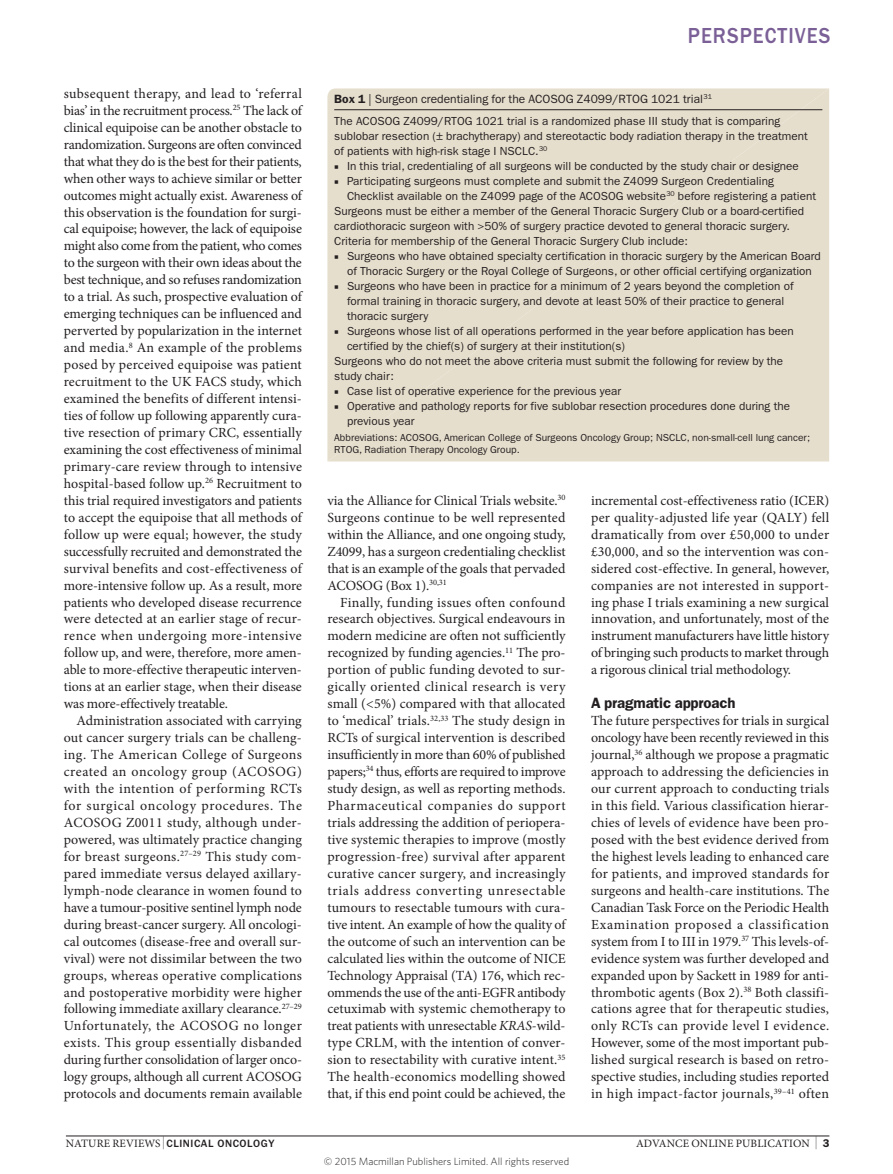
<style>
.page{position:relative;width:893px;height:1174px;background:#fff}
.page>*{position:absolute;margin:0;border:0;box-sizing:border-box;transform-origin:0 0}
.t1{font:500 22.5px "ITC Franklin Gothic Std";letter-spacing:.05em;color:#7b6097;scale:.9 1}
.Head_1{font:600 15px "ITC Franklin Gothic Std";letter-spacing:-.01em;color:#231f20}
.Body_text{font:13.95px/17px "Minion Pro";letter-spacing:-.005em;color:#231f20;text-align:justify}
.Body_first{font:13.95px/17px "Minion Pro";letter-spacing:.02em;color:#231f20;text-align:justify}
.Box_title{font:12px "ITC Franklin Gothic Std";color:#231f20}
.Box_body_first{font:11.7px/15px "ITC Franklin Gothic Std";color:#231f20}
.t2{font:11.25px "Minion Pro";letter-spacing:.01em;color:#231f20}
.t3{font:500 10.95px "ITC Franklin Gothic Std";letter-spacing:.05em;color:#231f20}
.t4{font:300 10.5px "Whitney";color:#231f20}
.Box_footnote{font:10.2px/12.3px "ITC Franklin Gothic Std";color:#231f20}
.s1{font-weight:600}
.s2{font-family:"Minion Pro"}
.s3{font-style:italic}
.s4{font-family:"Minion Pro";font-weight:400;font-size:11.25px}
.s5{font-family:"Minion Pro";font-weight:400;font-size:12.9px}
.s6{font-size:12.9px}
.s7{font-family:"ITC Franklin Gothic Std";font-weight:600}
</style>
<div class="page">
<hr style="left:66px;top:1135px;width:763px;height:1px;background:#231f20">
<div style="left:327px;top:88px;width:502px;height:373px;background:#e6decd"></div>
<hr style="left:334px;top:109px;width:488px;height:1px;background:#231f20">
<p class="Body_text" style="left:64px;top:85px;width:240px">subsequent therapy, and lead to ‘referral bias’ in the recruitment process.<sup>25</sup> The lack of clinical equipoise can be another obstacle to randomization. Surgeons are often convinced that what they do is the best for their patients, when other ways to achieve similar or better outcomes might actually exist. Awareness of this observation is the foundation for surgi&shy;cal equipoise; however, the lack of equipoise might also come from the patient, who comes to the surgeon with their own ideas about the best technique, and so refuses randomization to a trial. As such, prospective evaluation of emerging techniques can be influenced and perverted by popularization in the internet and media.<sup>8</sup> An example of the problems posed by perceived equipoise was patient recruitment to the UK FACS study, which examined the benefits of different intensi&shy;ties of follow up following apparently cura&shy;tive resection of primary CRC, essentially examining the cost effectiveness of minimal primary-care review through to intensive hospital-based follow up.<sup>26</sup> Recruitment to this trial required investigators and patients to accept the equipoise that all methods of follow up were equal; however, the study successfully recruited and demonstrated the survival benefits and cost-effectiveness of more-intensive follow up. As a result, more patients who developed disease recurrence were detected at an earlier stage of recur&shy;rence when undergoing more-intensive follow up, and were, therefore, more amen&shy;able to more-effective therapeutic interven&shy;tions at an earlier stage, when their disease was more‑effectively treatable.</p>
<p class="Body_text" style="left:64px;top:712px;width:240px;text-indent:13px">Administration associated with carrying out cancer surgery trials can be challeng&shy;ing. The American College of Surgeons created an oncology group (ACOSOG) with the intention of performing RCTs for surgical oncology procedures. The ACOSOG Z0011 study, although under&shy;powered, was ultimately practice changing for breast surgeons.<sup>27–29</sup> This study com&shy;pared immediate versus delayed axillary&shy;lymph-node clearance in women found to have a tumour-positive sentinel lymph node during breast-cancer surgery. All oncologi&shy;cal outcomes (disease-free and overall sur&shy;vival) were not dissimilar between the two groups, whereas operative complications and postoperative morbidity were higher following immediate axillary clearance.<sup>27–29<br></sup>Unfortunately, the ACOSOG no longer exists. This group essentially disbanded during further consolidation of larger onco&shy;logy groups, although all current ACOSOG protocols and documents remain available</p>
<h1 class="t1" style="left:688px;top:22px;width:160px">PERSPECTIVES</h1>
<p class="Box_title" style="left:334px;top:92px;width:379px"><span class="s1">Box 1</span> | Surgeon credentialing for the ACOSOG Z4099/RTOG 1021 trial<sup>31</sup></p>
<p class="Box_body_first" style="left:334px;top:113px;width:475px">The ACOSOG Z4099/RTOG 1021 trial is a randomized phase III study that is comparing sublobar resection (± brachytherapy) and stereotactic body radiation therapy in the treatment of patients with high-risk stage I NSCLC.<sup>30</sup></p>
<p class="Box_body_first" style="left:334px;top:158px;width:466px"><span class="s2">■</span> In this trial, credentialing of all surgeons will be conducted by the study chair or designee</p>
<p class="Box_body_first" style="left:347px;top:173px;width:471px;text-indent:-13px"><span class="s2">■</span> Participating surgeons must complete and submit the Z4099 Surgeon Credentialing<br>Checklist available on the Z4099 page of the ACOSOG website<sup>30</sup> before registering a patient</p>
<p class="Box_body_first" style="left:334px;top:203px;width:471px">Surgeons must be either a member of the General Thoracic Surgery Club or a board-certified cardiothoracic surgeon with &gt;50% of surgery practice devoted to general thoracic surgery.<br>Criteria for membership of the General Thoracic Surgery Club include:</p>
<p class="Box_body_first" style="left:334px;top:248px;width:488px;text-align:center"><span class="s2">■</span> Surgeons who have obtained specialty certification in thoracic surgery by the American Board of Thoracic Surgery or the Royal College of Surgeons, or other official certifying organization</p>
<p class="Box_body_first" style="left:347px;top:278px;width:448px;text-indent:-13px"><span class="s2">■</span> Surgeons who have been in practice for a minimum of 2 years beyond the completion of formal training in thoracic surgery, and devote at least 50% of their practice to general thoracic surgery</p>
<p class="Box_body_first" style="left:347px;top:323px;width:448px;text-indent:-13px"><span class="s2">■</span> Surgeons whose list of all operations performed in the year before application has been certified by the chief(s) of surgery at their institution(s)</p>
<p class="Box_body_first" style="left:334px;top:353px;width:450px">Surgeons who do not meet the above criteria must submit the following for review by the study chair:</p>
<p class="Box_body_first" style="left:334px;top:383px;width:288px"><span class="s2">■</span> Case list of operative experience for the previous year</p>
<p class="Box_body_first" style="left:347px;top:398px;width:445px;text-indent:-13px"><span class="s2">■</span> Operative and pathology reports for five sublobar resection procedures done during the previous year</p>
<p class="Box_footnote" style="left:334px;top:431px;width:478px">Abbreviations: ACOSOG, American College of Surgeons Oncology Group; NSCLC, non-small-cell lung cancer;<br>RTOG, Radiation Therapy Oncology Group.</p>
<p class="Body_text" style="left:327px;top:492px;width:240px">via the Alliance for Clinical Trials website.<sup>30<br></sup>Surgeons continue to be well represented within the Alliance, and one ongoing study, Z4099, has a surgeon credentialing checklist that is an example of the goals that pervaded ACOSOG (Box 1).<sup>30,31</sup></p>
<p class="Body_text" style="left:327px;top:593px;width:240px;text-indent:13px">Finally, funding issues often confound research objectives. Surgical endeavours in modern medicine are often not sufficiently recognized by funding agencies.<sup>11</sup> The pro&shy;portion of public funding devoted to sur&shy;gically oriented clinical research is very small (&lt;5%) compared with that allocated to ‘medical’ trials.<sup>32,33</sup> The study design in RCTs of surgical intervention is described insufficiently in more than 60% of published papers;<sup>34</sup> thus, efforts are required to improve study design, as well as reporting methods.<br>Pharmaceutical companies do support trials addressing the addition of periopera&shy;tive systemic therapies to improve (mostly progression--free) survival after apparent curative cancer surgery, and increasingly trials address converting unresectable tumours to resectable tumours with cura&shy;tive intent. An example of how the quality of the outcome of such an intervention can be calculated lies within the outcome of NICE Technology Appraisal (TA) 176, which rec&shy;ommends the use of the anti-EGFR antibody cetuximab with systemic chemotherapy to treat patients with unresectable <span class="s3">KRAS</span>-wild&shy;type CRLM, with the intention of conver&shy;sion to resectability with curative intent.<sup>35<br></sup>The health-economics modelling showed that, if this end point could be achieved, the</p>
<p class="Body_text" style="left:591px;top:492px;width:240px">incremental cost-effectiveness ratio (ICER) per quality-adjusted life year (QALY) fell dramatically from over £50,000 to under £30,000, and so the intervention was con&shy;sidered cost-effective. In general, however, companies are not interested in support&shy;ing phase I trials examining a new surgical innovation, and unfortunately, most of the instrument manufacturers have little history of bringing such products to market through a rigorous clinical trial methodology.</p>
<p class="Head_1" style="left:591px;top:694px;width:146px">A pragmatic approach</p>
<p class="Body_first" style="left:591px;top:712px;width:240px">The future perspectives for trials in surgical oncology have been recently reviewed in this journal,<sup>36</sup> although we propose a pragmatic approach to addressing the deficiencies in our current approach to conducting trials in this field. Various classification hierar&shy;chies of levels of evidence have been pro&shy;posed with the best evidence derived from the highest levels leading to enhanced care for patients, and improved standards for surgeons and health-care institutions. The Canadian Task Force on the Periodic Health Examination proposed a classification system from I to III in 1979.<sup>37</sup> This levels-of&shy;evidence system was further developed and expanded upon by Sackett in 1989 for anti&shy;thrombotic agents (Box 2).<sup>38</sup> Both classifi&shy;cations agree that for therapeutic studies, only RCTs can provide level I evidence.<br>However, some of the most important pub&shy;lished surgical research is based on retro&shy;spective studies, including studies reported in high impact-factor journals,<sup>39–41</sup> often</p>
<p class="t3" style="left:66px;top:1137px;width:210px"><span class="s4">NATURE REVIEWS</span> <span class="s5">|</span> CLINICAL ONCOLOGY</p>
<p class="t2" style="left:636px;top:1135px;width:195px">ADVANCE ONLINE PUBLICATION <span class="s6">|</span> <span class="s7">3</span></p>
<p class="t4" style="left:324px;top:1154px;width:247px">© 2015 Macmillan Publishers Limited. All rights reserved</p>
</div>
